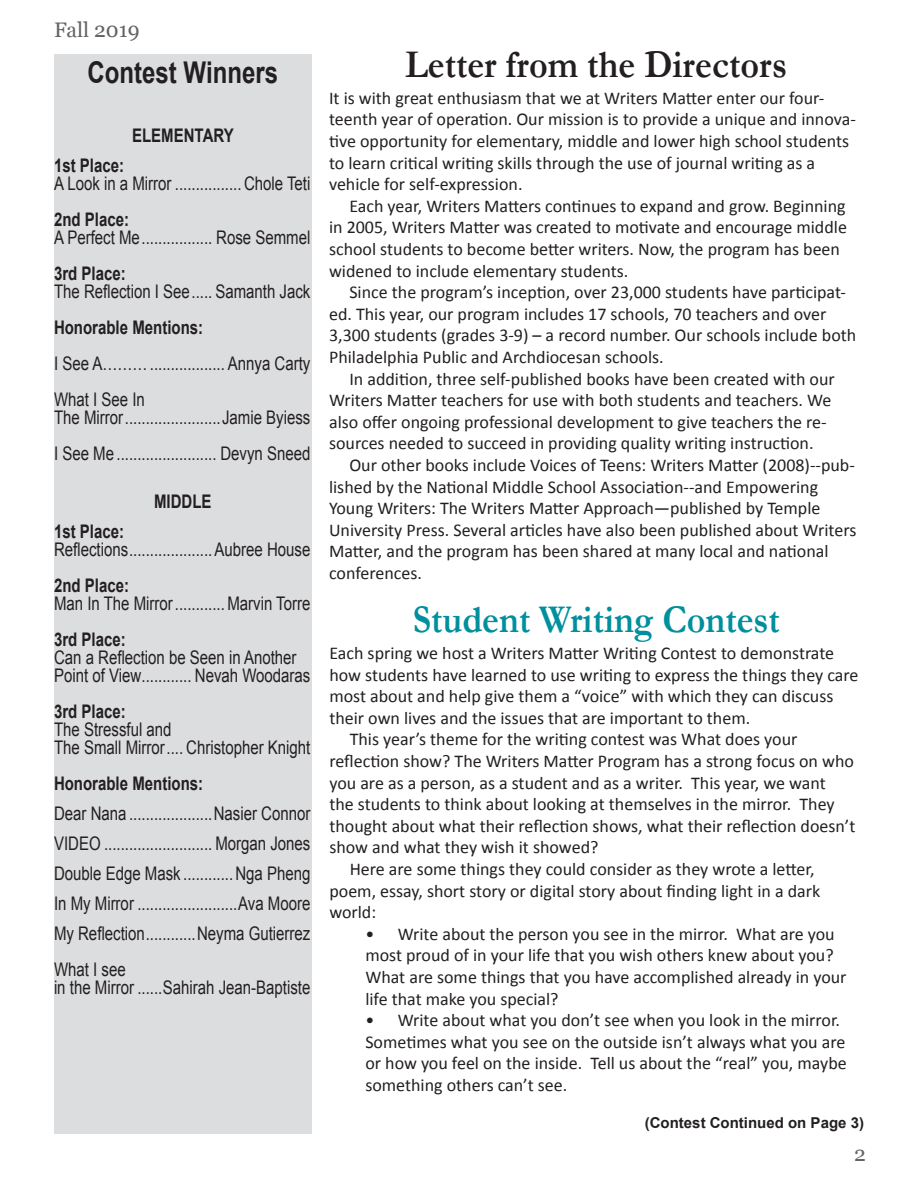
<style>
.page{position:relative;width:918px;height:1188px;background:#fff}
.page>*{position:absolute;margin:0;border:0;box-sizing:border-box;transform-origin:0 0}
.t1{font:700 39.6px "Garamond";color:#231f20;scale:.91 1}
.t2{font:700 39.6px "Garamond";color:#008f9e;scale:.91 1}
.t3{font:700 30px "Arial";color:#231f20;scale:.8 1}
.t4{font:21px "Georgia";color:#636366}
.t5{font:18.75px/18px "Arial";color:#231f20;scale:.8 1}
.t6{font:700 18.75px "Arial";color:#231f20;scale:.8 1}
.t7{font:18px/21.6px "Calibri";color:#231f20}
.t8{font:700 15px "Arial";color:#231f20}
</style>
<div class="page">
<div style="left:54px;top:54px;width:258px;height:1080px;background:#dcdddf"></div>
<p class="t4" style="left:54px;top:14px;width:87px">Fall 2019</p>
<p class="t3" style="left:88px;top:52px;width:240px">Contest Winners</p>
<p class="t6" style="left:132px;top:123px;width:129px">ELEMENTARY</p>
<p class="t6" style="left:54px;top:153px;width:89px">1st Place:</p>
<p class="t5" style="left:54px;top:174px;width:322px">A Look in a Mirror ................ Chole Teti</p>
<p class="t6" style="left:54px;top:207px;width:95px">2nd Place:</p>
<p class="t5" style="left:54px;top:228px;width:322px">A Perfect Me................. Rose Semmel</p>
<p class="t6" style="left:54px;top:261px;width:91px">3rd Place:</p>
<p class="t5" style="left:54px;top:282px;width:322px">The Reflection I See..... Samanth Jack</p>
<p class="t6" style="left:54px;top:315px;width:188px">Honorable Mentions:</p>
<p class="t5" style="left:54px;top:354px;width:322px">I See A……… .................. Annya Carty</p>
<p class="t5" style="left:54px;top:390px;width:115px">What I See In</p>
<p class="t5" style="left:54px;top:408px;width:322px">The Mirror.......................Jamie Byiess</p>
<p class="t5" style="left:54px;top:444px;width:322px">I See Me ........................ Devyn Sneed</p>
<p class="t6" style="left:154px;top:489px;width:73px">MIDDLE</p>
<p class="t6" style="left:54px;top:519px;width:89px">1st Place:</p>
<p class="t5" style="left:54px;top:540px;width:322px">Reflections....................Aubree House</p>
<p class="t6" style="left:54px;top:573px;width:95px">2nd Place:</p>
<p class="t5" style="left:54px;top:594px;width:322px">Man In The Mirror............ Marvin Torre</p>
<p class="t6" style="left:54px;top:627px;width:91px">3rd Place:</p>
<p class="t5" style="left:54px;top:648px;width:322px">Can a Reflection be Seen in Another<br>Point of View............ Nevah Woodaras</p>
<p class="t6" style="left:54px;top:699px;width:91px">3rd Place:</p>
<p class="t5" style="left:54px;top:720px;width:148px">The Stressful and</p>
<p class="t5" style="left:54px;top:738px;width:322px">The Small Mirror.... Christopher Knight</p>
<p class="t6" style="left:54px;top:771px;width:188px">Honorable Mentions:</p>
<p class="t5" style="left:54px;top:804px;width:322px">Dear Nana ....................Nasier Connor</p>
<p class="t5" style="left:54px;top:834px;width:322px">VIDEO .......................... Morgan Jones</p>
<p class="t5" style="left:54px;top:864px;width:322px">Double Edge Mask ............ Nga Pheng</p>
<p class="t5" style="left:54px;top:894px;width:322px">In My Mirror ........................Ava Moore</p>
<p class="t5" style="left:54px;top:924px;width:322px">My Reflection............Neyma Gutierrez</p>
<p class="t5" style="left:54px;top:960px;width:91px">What I see</p>
<p class="t5" style="left:54px;top:978px;width:322px">in the Mirror ......Sahirah Jean-Baptiste</p>
<p class="t1" style="left:405px;top:41px;width:421px">Letter from the Directors</p>
<p class="t7" style="left:329px;top:87px;width:528px">It is with great enthusiasm that we at Writers Matter enter our four&shy;teenth year of operation. Our mission is to provide a unique and innova&shy;tive opportunity for elementary, middle and lower high school students to learn critical writing skills through the use of journal writing as a vehicle for self-expression.</p>
<p class="t7" style="left:329px;top:195px;width:519px;text-indent:20px">Each year, Writers Matters continues to expand and grow. Beginning in 2005, Writers Matter was created to motivate and encourage middle school students to become better writers. Now, the program has been widened to include elementary students.</p>
<p class="t7" style="left:329px;top:281px;width:529px;text-indent:20px">Since the program’s inception, over 23,000 students have participat&shy;ed. This year, our program includes 17 schools, 70 teachers and over 3,300 students (grades 3-9) – a record number. Our schools include both Philadelphia Public and Archdiocesan schools.</p>
<p class="t7" style="left:329px;top:368px;width:507px;text-indent:20px">In addition, three self-published books have been created with our Writers Matter teachers for use with both students and teachers. We also offer ongoing professional development to give teachers the re&shy;sources needed to succeed in providing quality writing instruction.</p>
<p class="t7" style="left:329px;top:454px;width:529px;text-indent:20px">Our other books include Voices of Teens: Writers Matter (2008)--pub&shy;lished by the National Middle School Association--and Empowering Young Writers: The Writers Matter Approach—published by Temple University Press. Several articles have also been published about Writers Matter, and the program has been shared at many local and national conferences.</p>
<p class="t2" style="left:413px;top:596px;width:405px">Student Writing Contest</p>
<p class="t7" style="left:329px;top:642px;width:531px">Each spring we host a Writers Matter Writing Contest to demonstrate how students have learned to use writing to express the things they care most about and help give them a “voice” with which they can discuss their own lives and the issues that are important to them.</p>
<p class="t7" style="left:329px;top:729px;width:528px;text-indent:20px">This year’s theme for the writing contest was What does your reflection show? The Writers Matter Program has a strong focus on who you are as a person, as a student and as a writer. This year, we want<br>the students to think about looking at themselves in the mirror. They thought about what their reflection shows, what their reflection doesn’t show and what they wish it showed?</p>
<p class="t7" style="left:329px;top:858px;width:492px;text-indent:20px">Here are some things they could consider as they wrote a letter, poem, essay, short story or digital story about finding light in a dark world:</p>
<p class="t7" style="left:365px;top:923px;width:483px">• Write about the person you see in the mirror. What are you most proud of in your life that you wish others knew about you?<br>What are some things that you have accomplished already in your life that make you special?</p>
<p class="t7" style="left:365px;top:1009px;width:483px">• Write about what you don’t see when you look in the mirror.<br>Sometimes what you see on the outside isn’t always what you are or how you feel on the inside. Tell us about the “real” you, maybe something others can’t see.</p>
<p class="t8" style="left:645px;top:1113px;width:221px">(Contest Continued on Page 3)</p>
<p class="t4" style="left:854px;top:1139px;width:13px">2</p>
</div>
